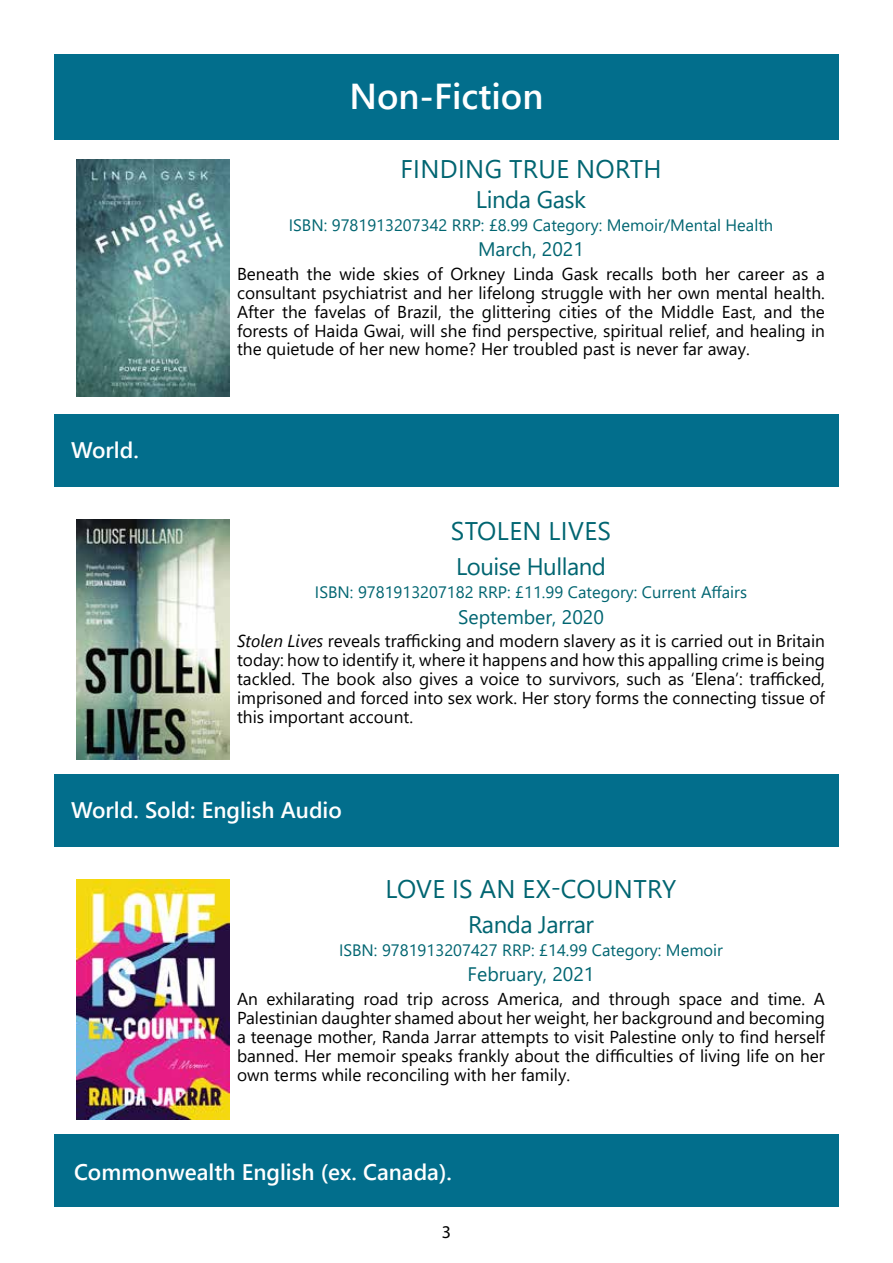
<style>
.page{position:relative;width:893px;height:1263px;background:#fff}
.page>*{position:absolute;margin:0;border:0;box-sizing:border-box;transform-origin:0 0}
.t1{font:600 36px "Segoe UI";color:#fff}
.t2{font:25.5px "Segoe UI";letter-spacing:.015em;color:#006571}
.t3{font:24px "Segoe UI";letter-spacing:-.02em;color:#006571}
.t4{font:600 22.5px "Segoe UI";color:#fff}
.t5{font:19.5px "Segoe UI";color:#006571}
.t6{font:18px "Myriad Pro";color:#000}
.t7{font:17.25px/19px "Segoe UI";color:#000;text-align:justify}
.t8{font:16.5px "Segoe UI";color:#006571}
.s1{font-style:italic}
</style>
<div class="page">
<div style="left:54px;top:54px;width:785px;height:85px;background:#026e8c"></div>
<div style="left:54px;top:774px;width:785px;height:73px;background:#026e8c"></div>
<img style="left:77px;top:519px;width:153px;height:240px">
<div style="left:54px;top:414px;width:785px;height:73px;background:#026e8c"></div>
<img style="left:77px;top:159px;width:153px;height:238px">
<div style="left:54px;top:1134px;width:785px;height:73px;background:#026e8c"></div>
<img style="left:77px;top:879px;width:153px;height:240px">
<h1 class="t1" style="left:349px;top:62px;width:195px">Non-Fiction</h1>
<h3 class="t4" style="left:71px;top:429px;width:69px">World.</h3>
<h2 class="t2" style="left:400px;top:144px;width:263px">FINDING TRUE NORTH</h2>
<h3 class="t3" style="left:476px;top:177px;width:112px">Linda Gask</h3>
<p class="t8" style="left:289px;top:209px;width:486px">ISBN: 9781913207342 RRP: £8.99 Category: Memoir/Mental Health</p>
<p class="t5" style="left:478px;top:231px;width:107px">March, 2021</p>
<p class="t7" style="left:237px;top:262px;width:589px">Beneath the wide skies of Orkney Linda Gask recalls both her career as a consultant psychiatrist and her lifelong struggle with her own mental health.<br>After the favelas of Brazil, the glittering cities of the Middle East, and the forests of Haida Gwai, will she find perspective, spiritual relief, and healing in the quietude of her new home? Her troubled past is never far away.</p>
<h2 class="t2" style="left:451px;top:507px;width:162px">STOLEN LIVES</h2>
<h3 class="t3" style="left:456px;top:544px;width:151px">Louise Hulland</h3>
<p class="t8" style="left:315px;top:576px;width:434px">ISBN: 9781913207182 RRP: £11.99 Category: Current Affairs</p>
<p class="t5" style="left:458px;top:598px;width:147px">September, 2020</p>
<p class="t7" style="left:237px;top:630px;width:589px"><span class="s1">Stolen Lives</span> reveals trafficking and modern slavery as it is carried out in Britain today: how to identify it, where it happens and how this appalling crime is being tackled. The book also gives a voice to survivors, such as ‘Elena’: trafficked, imprisoned and forced into sex work. Her story forms the connecting tissue of this important account.</p>
<h3 class="t4" style="left:71px;top:789px;width:272px">World. Sold: English Audio</h3>
<h2 class="t2" style="left:386px;top:864px;width:292px">LOVE IS AN EX-COUNTRY</h2>
<h3 class="t3" style="left:468px;top:902px;width:127px">Randa Jarrar</h3>
<p class="t8" style="left:339px;top:934px;width:385px">ISBN: 9781913207427 RRP: £14.99 Category: Memoir</p>
<p class="t5" style="left:468px;top:956px;width:128px">February, 2021</p>
<p class="t7" style="left:237px;top:987px;width:589px">An exhilarating road trip across America, and through space and time. A Palestinian daughter shamed about her weight, her background and becoming a teenage mother, Randa Jarrar attempts to visit Palestine only to find herself banned. Her memoir speaks frankly about the difficulties of living life on her own terms while reconciling with her family.</p>
<h3 class="t4" style="left:74px;top:1151px;width:379px">Commonwealth English (ex. Canada).</h3>
<p class="t6" style="left:442px;top:1221px;width:11px">3</p>
</div>
